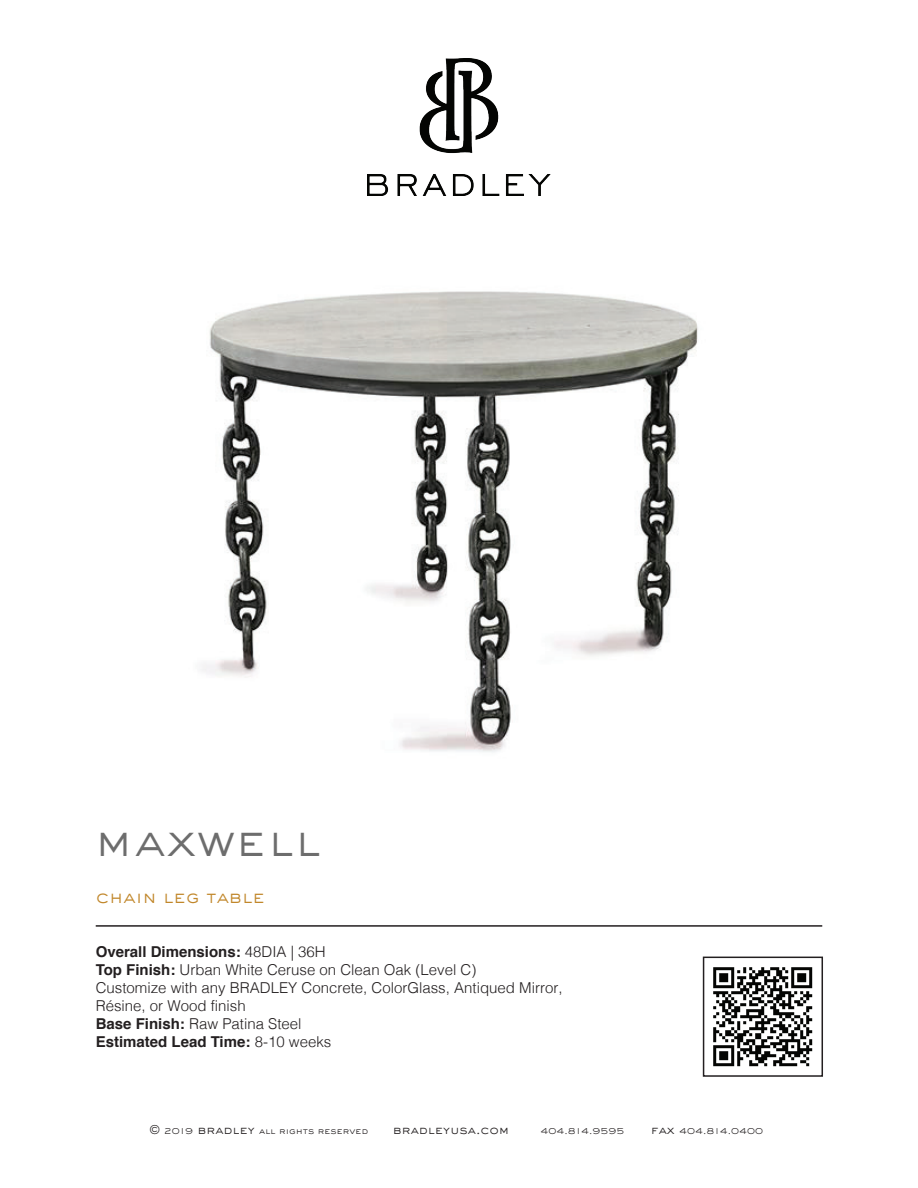
<style>
.page{position:relative;width:918px;height:1188px;background:#fff}
.page>*{position:absolute;margin:0;border:0;box-sizing:border-box;transform-origin:0 0}
.t1{font:300 45px "Sackers Gothic Std";letter-spacing:.03em;color:#6d6d6d}
.t2{font:300 18px "Sackers Gothic Std";color:#c1872b}
.t3{font:300 15px/18px "Helvetica";color:#231f20}
.t4{font:300 12px "Sackers Gothic Std";color:#231f20}
.t5{font:300 9px "Sackers Gothic Std";color:#231f20}
.s1{font-weight:700}
.s2{font-size:12px}
</style>
<div class="page">
<img style="left:201px;top:291px;width:497px;height:461px">
<img style="left:713px;top:967px;width:100px;height:100px">
<hr style="left:96px;top:925px;width:726px;height:2px;background:#231f20">
<img style="left:367px;top:59px;width:184px;height:137px">
<div style="left:703px;top:957px;width:120px;height:120px;border:2px solid #231f20"></div>
<h1 class="t1" style="left:94px;top:809px;width:229px">maxwell</h1>
<p class="t2" style="left:96px;top:884px;width:171px">chain leg table</p>
<p class="t3" style="left:96px;top:942px;width:468px"><span class="s1">Overall Dimensions:</span> 48DIA | 36H<br><span class="s1">Top Finish:</span> Urban White Ceruse on Clean Oak (Level C)<br>Customize with any BRADLEY Concrete, ColorGlass, Antiqued Mirror, Résine, or Wood finish<br><span class="s1">Base Finish:</span> Raw Patina Steel<br><span class="s1">Estimated Lead Time:</span> 8-10 weeks</p>
<p class="t5" style="left:149px;top:1125px;width:221px"><span class="s2">©</span> 2019 <span class="s2">bradley</span> all rights reserved</p>
<p class="t4" style="left:393px;top:1122px;width:118px">bradleyusa.com</p>
<p class="t5" style="left:541px;top:1125px;width:86px">404.814.9595</p>
<p class="t5" style="left:651px;top:1125px;width:114px"><span class="s2">fax</span> 404.814.0400</p>
</div>
